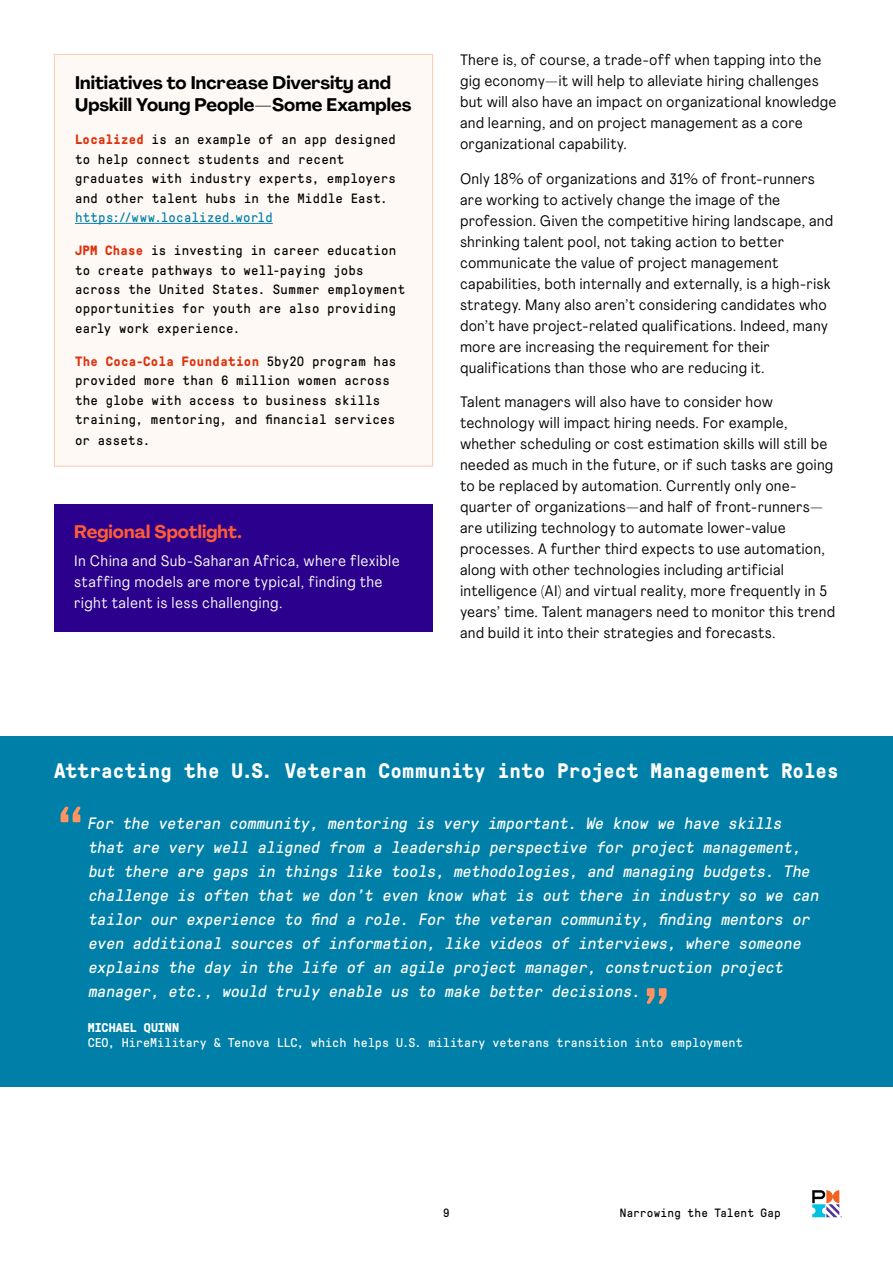
<style>
.page{position:relative;width:893px;height:1263px;background:#fff}
.page>*{position:absolute;margin:0;border:0;box-sizing:border-box;transform-origin:0 0}
.t1{font:60px "GT Pressura Mono";color:#ff9461}
.t2{font:700 21px "GT Pressura Mono";letter-spacing:.015em;color:#fff}
.t3{font:700 18px/22.5px "Agrandir";color:#000}
.t4{font:700 18px "Agrandir";color:#ff5c36}
.t5{font:italic 16.5px/24px "GT Pressura Mono";color:#fff}
.t6{font:15px/21px "Agrandir Text";letter-spacing:.01em;color:#000}
.t7{font:15px/21px "Agrandir Text";letter-spacing:.02em;color:#fff}
.t8{font:13.5px/19.5px "GT Pressura Mono";letter-spacing:.02em;color:#000}
.t9{font:13.5px "GT Pressura Mono";letter-spacing:.025em;color:#0080a8}
.t10{font:12.75px "GT Pressura Mono";letter-spacing:.015em;color:#fff}
.t11{font:700 12.75px "GT Pressura Mono";color:#fff}
.t12{font:12px "GT Pressura Mono";letter-spacing:.02em;color:#000}
.s1{font-weight:700;color:#dd310b}
</style>
<div class="page">
<svg style="left:812px;top:1190px;width:30px;height:27px"></svg>
<div style="left:0;top:736px;width:893px;height:350px;background:#0080a8"></div>
<div style="left:54px;top:504px;width:379px;height:127px;background:#2b008c"></div>
<div style="left:54px;top:54px;width:379px;height:412px;background:#fff9f6"></div>
<hr style="left:75px;top:223px;width:198px;height:1px;background:#0080a8">
<div style="left:54px;top:54px;width:379px;height:412px;border:1px solid #ffc9b0"></div>
<p class="t3" style="left:75px;top:71px;width:338px">Initiatives to Increase Diversity and<br>Upskill Young People—Some Examples</p>
<p class="t8" style="left:75px;top:130px;width:323px"><span class="s1">Localized</span> is an example of an app designed to help connect students and recent graduates with industry experts, employers and other talent hubs in the Middle East.</p>
<p class="t9" style="left:75px;top:210px;width:199px">https://www.localized.world</p>
<p class="t8" style="left:75px;top:241px;width:332px"><span class="s1">JPM Chase</span> is investing in career education to create pathways to well-paying jobs across the United States. Summer employment opportunities for youth are also providing early work experience.</p>
<p class="t8" style="left:75px;top:352px;width:323px"><span class="s1">The Coca-Cola Foundation</span> 5by20 program has provided more than 6 million women across the globe with access to business skills training, mentoring, and financial services</p>
<p class="t8" style="left:75px;top:431px;width:77px">or assets.</p>
<p class="t4" style="left:74px;top:520px;width:169px">Regional Spotlight.</p>
<p class="t7" style="left:74px;top:550px;width:327px">In China and Sub-Saharan Africa, where flexible staffing models are more typical, finding the right talent is less challenging.</p>
<p class="t6" style="left:460px;top:49px;width:378px">There is, of course, a trade-off when tapping into the gig economy—it will help to alleviate hiring challenges but will also have an impact on organizational knowledge and learning, and on project management as a core organizational capability.</p>
<p class="t6" style="left:460px;top:168px;width:375px">Only 18% of organizations and 31% of front-runners are working to actively change the image of the profession. Given the competitive hiring landscape, and shrinking talent pool, not taking action to better communicate the value of project management capabilities, both internally and externally, is a high-risk strategy. Many also aren’t considering candidates who don’t have project-related qualifications. Indeed, many more are increasing the requirement for their qualifications than those who are reducing it.</p>
<p class="t6" style="left:460px;top:391px;width:377px">Talent managers will also have to consider how technology will impact hiring needs. For example, whether scheduling or cost estimation skills will still be needed as much in the future, or if such tasks are going to be replaced by automation. Currently only one&shy;quarter of organizations—and half of front-runners— are utilizing technology to automate lower-value processes. A further third expects to use automation, along with other technologies including artificial intelligence (AI) and virtual reality, more frequently in 5 years’ time. Talent managers need to monitor this trend and build it into their strategies and forecasts.</p>
<h2 class="t2" style="left:54px;top:759px;width:786px">Attracting the U.S. Veteran Community into Project Management Roles</h2>
<h1 class="t1" style="left:54px;top:796px;width:34px">“</h1>
<p class="t5" style="left:86px;top:812px;width:737px">For the veteran community, mentoring is very important. We know we have skills that are very well aligned from a leadership perspective for project management, but there are gaps in things like tools, methodologies, and managing budgets. The challenge is often that we don’t even know what is out there in industry so we can tailor our experience to find a role. For the veteran community, finding mentors or even additional sources of information, like videos of interviews, where someone explains the day in the life of an agile project manager, construction project manager, etc., would truly enable us to make better decisions.</p>
<p class="t11" style="left:88px;top:1021px;width:93px">MICHAEL QUINN</p>
<h1 class="t1" style="left:640px;top:978px;width:34px">”</h1>
<p class="t10" style="left:88px;top:1036px;width:657px">CEO, HireMilitary &amp; Tenova LLC, which helps U.S. military veterans transition into employment</p>
<p class="t12" style="left:443px;top:1206px;width:8px">9</p>
<p class="t12" style="left:620px;top:1206px;width:162px">Narrowing the Talent Gap</p>
</div>
